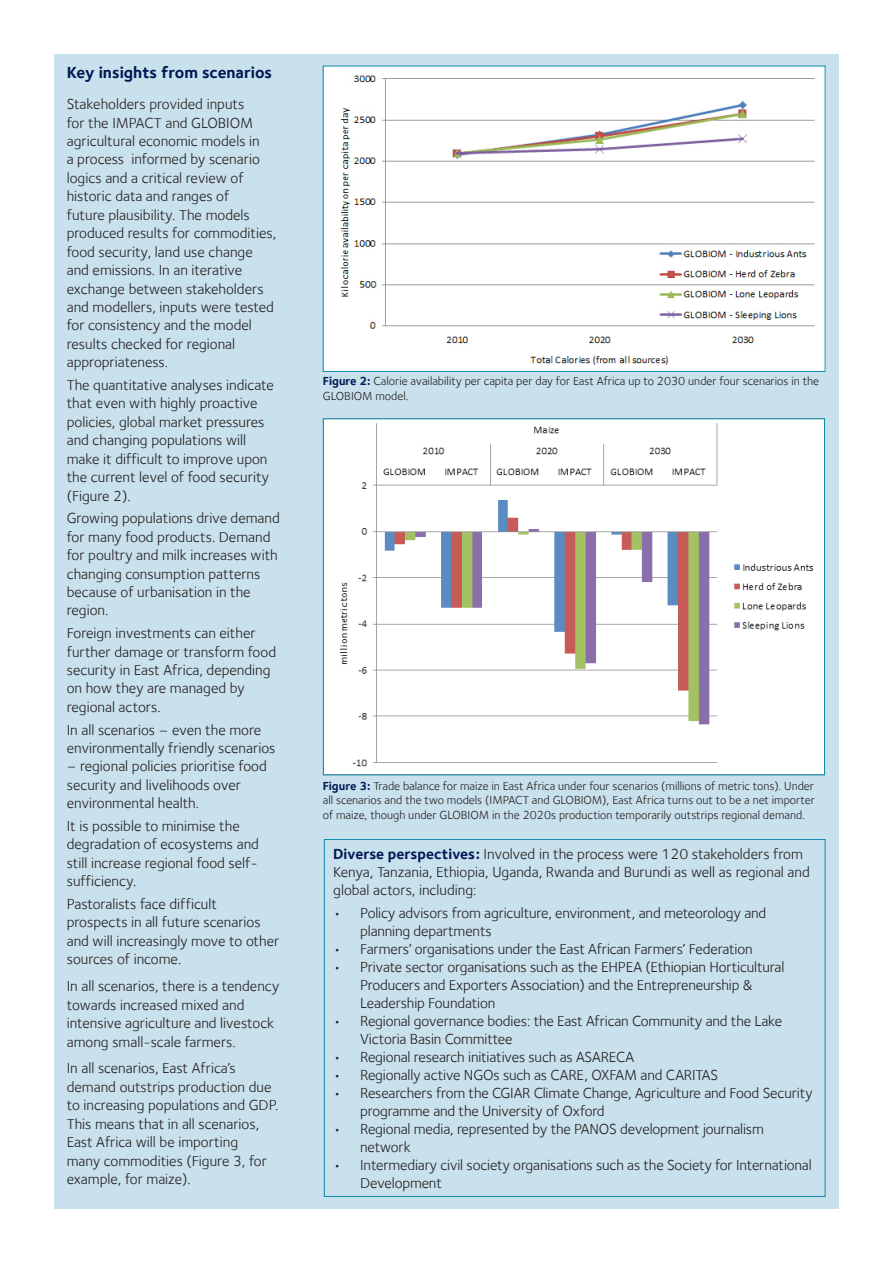
<style>
.page{position:relative;width:893px;height:1263px;background:#fff}
.page>*{position:absolute;margin:0;border:0;box-sizing:border-box;transform-origin:0 0}
.t1{font:700 16.5px "Foundry Sterling";color:#001954}
.t2{font:15px/18.5px "Foundry Sterling";color:#231f20}
.t3{font:12px/14.4px "Foundry Sterling";color:#231f20}
.s1{font-weight:700;color:#001954}
</style>
<div class="page">
<div style="left:54px;top:54px;width:785px;height:1155px;background:#c9e1ec"></div>
<img style="left:325px;top:420px;width:498px;height:353px">
<img style="left:325px;top:68px;width:498px;height:302px">
<div style="left:323px;top:66px;width:502px;height:306px;border:1px solid #0d8aaf"></div>
<p class="t1" style="left:67px;top:63px;width:207px">Key insights from scenarios</p>
<p class="t2" style="left:67px;top:95px;width:211px">Stakeholders provided inputs<br>for the IMPACT and GLOBIOM agricultural economic models in<br>a process informed by scenario logics and a critical review of historic data and ranges of<br>future plausibility. The models produced results for commodities, food security, land use change and emissions. In an iterative exchange between stakeholders and modellers, inputs were tested for consistency and the model results checked for regional appropriateness.</p>
<p class="t2" style="left:67px;top:376px;width:209px">The quantitative analyses indicate that even with highly proactive policies, global market pressures and changing populations will make it difficult to improve upon the current level of food security (Figure 2).</p>
<p class="t2" style="left:67px;top:509px;width:215px">Growing populations drive demand for many food products. Demand for poultry and milk increases with changing consumption patterns because of urbanisation in the region.</p>
<p class="t2" style="left:67px;top:624px;width:211px">Foreign investments can either further damage or transform food security in East Africa, depending on how they are managed by regional actors.</p>
<p class="t2" style="left:67px;top:720px;width:210px">In all scenarios – even the more environmentally friendly scenarios</p>
<p class="t2" style="left:67px;top:757px;width:202px">– regional policies prioritise food security and livelihoods over environmental health.</p>
<p class="t2" style="left:67px;top:816px;width:194px">It is possible to minimise the degradation of ecosystems and still increase regional food self&shy;sufficiency.</p>
<p class="t2" style="left:67px;top:894px;width:214px">Pastoralists face difficult prospects in all future scenarios and will increasingly move to other sources of income.</p>
<p class="t2" style="left:67px;top:977px;width:214px">In all scenarios, there is a tendency towards increased mixed and intensive agriculture and livestock among small-scale farmers.</p>
<p class="t2" style="left:67px;top:1059px;width:213px">In all scenarios, East Africa’s demand outstrips production due to increasing populations and GDP.<br>This means that in all scenarios,<br>East Africa will be importing<br>many commodities (Figure 3, for example, for maize).</p>
<p class="t3" style="left:323px;top:374px;width:498px"><span class="s1">Figure 2:</span> Calorie availability per capita per day for East Africa up to 2030 under four scenarios in the<br>GLOBIOM model.</p>
<p class="t3" style="left:323px;top:778px;width:494px;text-align:justify"><span class="s1">Figure 3:</span> Trade balance for maize in East Africa under four scenarios (millions of metric tons). Under all scenarios and the two models (IMPACT and GLOBIOM), East Africa turns out to be a net importer of maize, though under GLOBIOM in the 2020s production temporarily outstrips regional demand.</p>
<p class="t2" style="left:333px;top:845px;width:478px;line-height:18px"><span class="s1">Diverse perspectives:</span> Involved in the process were 120 stakeholders from<br>Kenya, Tanzania, Ethiopia, Uganda, Rwanda and Burundi as well as regional and global actors, including:</p>
<p class="t2" style="left:360px;top:903px;width:408px;line-height:18px;text-indent:-27px">• Policy advisors from agriculture, environment, and meteorology and planning departments</p>
<p class="t2" style="left:333px;top:939px;width:421px">• Farmers’ organisations under the East African Farmers’ Federation</p>
<p class="t2" style="left:360px;top:957px;width:426px;line-height:18px;text-indent:-27px">• Private sector organisations such as the EHPEA (Ethiopian Horticultural<br>Producers and Exporters Association) and the Entrepreneurship &amp;<br>Leadership Foundation</p>
<p class="t2" style="left:360px;top:1011px;width:423px;line-height:18px;text-indent:-27px">• Regional governance bodies: the East African Community and the Lake<br>Victoria Basin Committee</p>
<p class="t2" style="left:333px;top:1047px;width:303px">• Regional research initiatives such as ASARECA</p>
<p class="t2" style="left:333px;top:1065px;width:386px">• Regionally active NGOs such as CARE, OXFAM and CARITAS</p>
<p class="t2" style="left:360px;top:1083px;width:454px;line-height:18px;text-indent:-27px">• Researchers from the CGIAR Climate Change, Agriculture and Food Security programme and the University of Oxford</p>
<p class="t2" style="left:360px;top:1119px;width:405px;line-height:18px;text-indent:-27px">• Regional media, represented by the PANOS development journalism network</p>
<p class="t2" style="left:360px;top:1155px;width:453px;line-height:18px;text-indent:-27px">• Intermediary civil society organisations such as the Society for International<br>Development</p>
</div>
